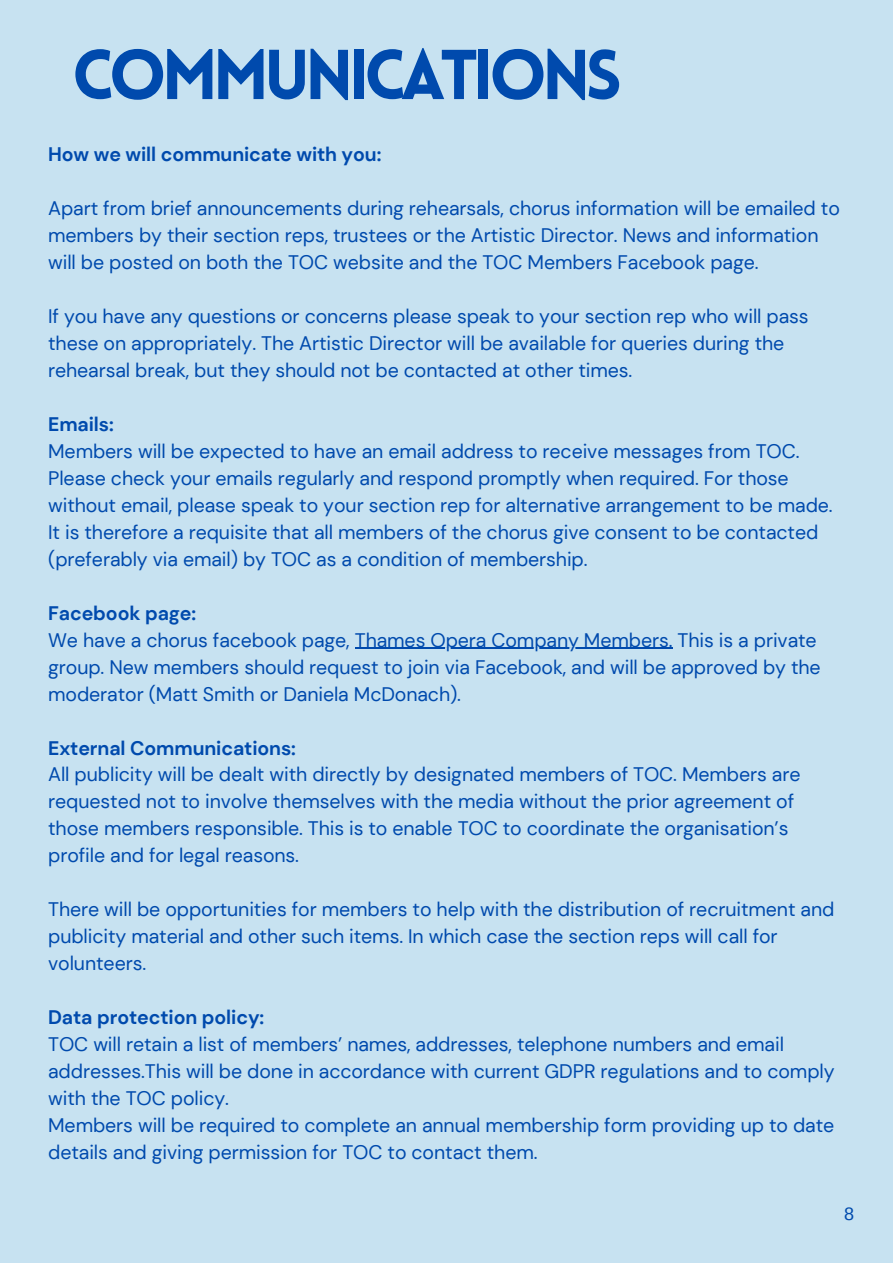
<style>
.page{position:relative;width:893px;height:1264px;background:#fff}
.page>*{position:absolute;margin:0;border:0;box-sizing:border-box;transform-origin:0 0}
.t1{font:900 69px "Lovelo";letter-spacing:-.075em;color:#004aad}
.t2{font:19.5px/27px "DM Sans";letter-spacing:-.005em;color:#004aad}
.t3{font:700 19.5px "DM Sans";letter-spacing:-.005em;color:#004aad}
.t4{font:18px "Arimo";color:#004aad}
</style>
<div class="page">
<div style="left:0;top:0;width:892px;height:1262px;background:#c7e2f1"></div>
<hr style="left:355px;top:647px;width:317px;height:1px;background:#004aad">
<p class="t1" style="left:72px;top:47px;width:551px">COMMUNICATIONS</p>
<p class="t3" style="left:48px;top:141px;width:335px">How we will communicate with you:</p>
<p class="t2" style="left:48px;top:194px;width:793px">Apart from brief announcements during rehearsals, chorus information will be emailed to members by their section reps, trustees or the Artistic Director. News and information will be posted on both the TOC website and the TOC Members Facebook page.</p>
<p class="t2" style="left:48px;top:302px;width:762px">If you have any questions or concerns please speak to your section rep who will pass these on appropriately. The Artistic Director will be available for queries during the rehearsal break, but they should not be contacted at other times.</p>
<p class="t3" style="left:48px;top:411px;width:67px">Emails:</p>
<p class="t2" style="left:48px;top:437px;width:786px">Members will be expected to have an email address to receive messages from TOC.<br>Please check your emails regularly and respond promptly when required. For those without email, please speak to your section rep for alternative arrangement to be made.<br>It is therefore a requisite that all members of the chorus give consent to be contacted (preferably via email) by TOC as a condition of membership.</p>
<p class="t3" style="left:48px;top:600px;width:149px">Facebook page:</p>
<p class="t2" style="left:48px;top:626px;width:774px">We have a chorus facebook page, Thames Opera Company Members. This is a private group. New members should request to join via Facebook, and will be approved by the moderator (Matt Smith or Daniela McDonach).</p>
<p class="t3" style="left:48px;top:735px;width:249px">External Communications:</p>
<p class="t2" style="left:48px;top:761px;width:753px">All publicity will be dealt with directly by designated members of TOC. Members are requested not to involve themselves with the media without the prior agreement of those members responsible. This is to enable TOC to coordinate the organisation’s profile and for legal reasons.</p>
<p class="t2" style="left:48px;top:896px;width:787px">There will be opportunities for members to help with the distribution of recruitment and publicity material and other such items. In which case the section reps will call for volunteers.</p>
<p class="t3" style="left:48px;top:1005px;width:218px">Data protection policy:</p>
<p class="t2" style="left:48px;top:1031px;width:788px">TOC will retain a list of members’ names, addresses, telephone numbers and email addresses.This will be done in accordance with current GDPR regulations and to comply with the TOC policy.</p>
<p class="t2" style="left:48px;top:1112px;width:787px">Members will be required to complete an annual membership form providing up to date</p>
<p class="t2" style="left:48px;top:1139px;width:491px">details and giving permission for TOC to contact them.</p>
<p class="t4" style="left:844px;top:1203px;width:11px">8</p>
</div>
